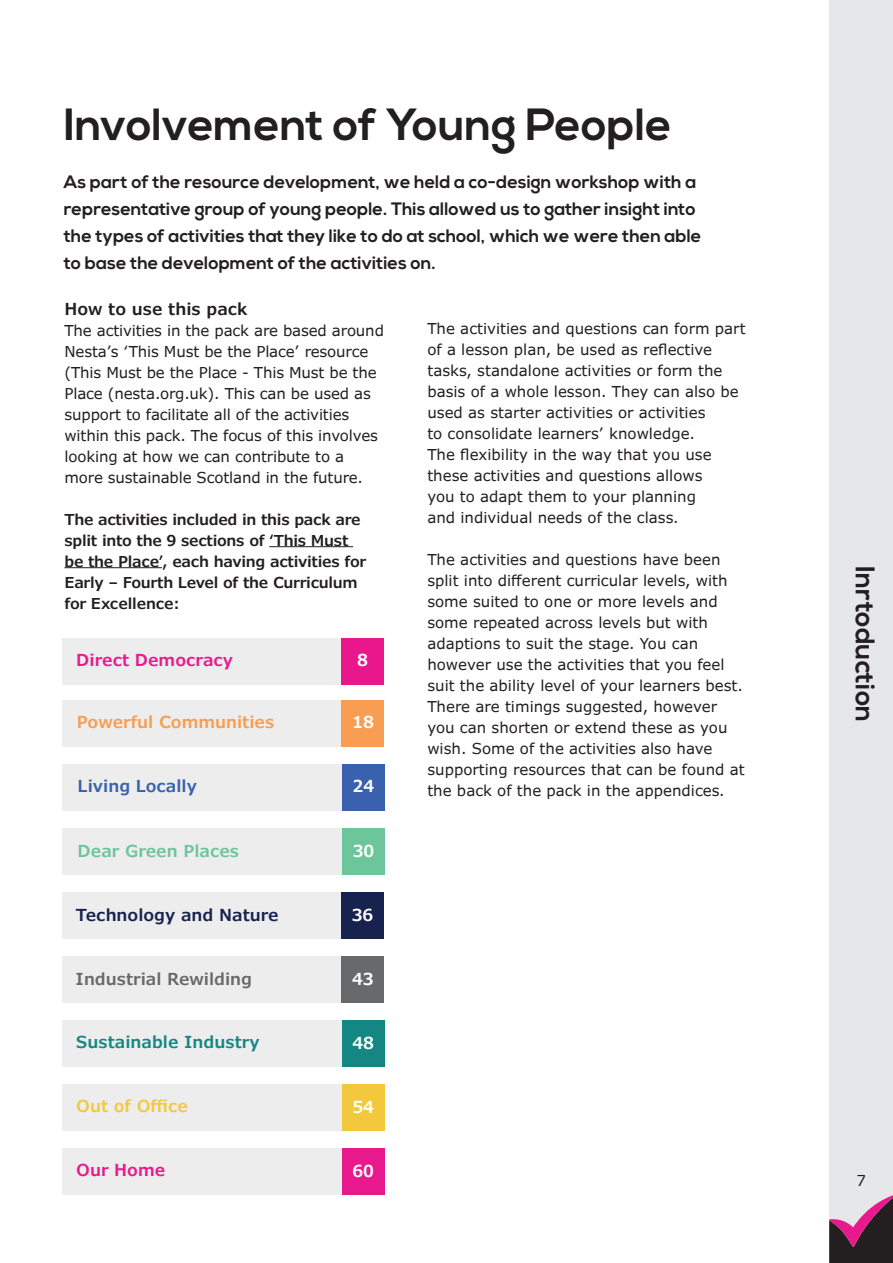
<style>
.page{position:relative;width:893px;height:1263px;background:#fff}
.page>*{position:absolute;margin:0;border:0;box-sizing:border-box;transform-origin:0 0}
.t1{font:700 45px "Nexa";color:#231f20}
.t2{font:700 27px "Nexa";color:#231f20}
.t3{font:700 18px/27px "Nexa";color:#231f20}
.t4{font:600 16.5px "Verdana Pro";color:#e8198c}
.t5{font:600 16.5px "Verdana Pro";color:#f89d51}
.t6{font:600 16.5px "Verdana Pro";color:#18224f}
.t7{font:600 16.5px "Verdana Pro";color:#68696a}
.t8{font:600 16.5px "Verdana Pro";color:#148783}
.t9{font:600 16.5px "Verdana Pro";color:#fff}
.t10{font:600 16.5px "Verdana Pro";color:#231f20}
.t11{font:600 16.5px "Verdana Pro";color:#6dc59b}
.t12{font:600 16.5px "Verdana Pro";color:#3961ad}
.t13{font:600 16.5px "Verdana Pro";color:#f3c83d}
.t14{font:15px/21px "Verdana Pro";color:#231f20}
.t15{font:600 15px/21px "Verdana Pro";letter-spacing:-.02em;color:#231f20}
</style>
<div class="page">
<div style="left:829px;top:0;width:64px;height:1263px;background:#e6e7e9"></div>
<svg style="left:829px;top:1195px;width:64px;height:68px"></svg>
<hr style="left:269px;top:546px;width:84px;height:1px;background:#231f20">
<hr style="left:64px;top:567px;width:98px;height:1px;background:#231f20">
<div style="left:63px;top:638px;width:321px;height:47px;background:#ecedec"></div>
<div style="left:341px;top:638px;width:43px;height:47px;background:#e9178b"></div>
<div style="left:63px;top:700px;width:321px;height:46px;background:#ecedec"></div>
<div style="left:342px;top:700px;width:42px;height:47px;background:#f89d51"></div>
<div style="left:63px;top:764px;width:321px;height:47px;background:#ecedec"></div>
<div style="left:342px;top:764px;width:43px;height:47px;background:#3961ad"></div>
<div style="left:63px;top:828px;width:321px;height:47px;background:#ecedec"></div>
<div style="left:342px;top:828px;width:43px;height:47px;background:#6dc59b"></div>
<div style="left:63px;top:892px;width:321px;height:47px;background:#ecedec"></div>
<div style="left:341px;top:892px;width:43px;height:47px;background:#18224f"></div>
<div style="left:63px;top:956px;width:321px;height:47px;background:#ecedec"></div>
<div style="left:342px;top:956px;width:42px;height:47px;background:#68696a"></div>
<div style="left:63px;top:1020px;width:321px;height:47px;background:#ecedec"></div>
<div style="left:342px;top:1020px;width:43px;height:47px;background:#148783"></div>
<div style="left:63px;top:1084px;width:321px;height:47px;background:#ecedec"></div>
<div style="left:342px;top:1084px;width:43px;height:47px;background:#f3c83d"></div>
<div style="left:63px;top:1148px;width:321px;height:47px;background:#ecedec"></div>
<div style="left:342px;top:1148px;width:43px;height:47px;background:#e8198c"></div>
<h1 class="t1" style="left:64px;top:99px;width:609px">Involvement of Young People</h1>
<p class="t3" style="left:64px;top:169px;width:639px">As part of the resource development, we held a co-design workshop with a representative group of young people. This allowed us to gather insight into the types of activities that they like to do at school, which we were then able to base the development of the activities on.</p>
<p class="t10" style="left:64px;top:298px;width:185px">How to use this pack</p>
<p class="t14" style="left:64px;top:320px;width:321px">The activities in the pack are based around Nesta’s ‘This Must be the Place’ resource (This Must be the Place - This Must be the Place (nesta.org.uk). This can be used as support to facilitate all of the activities within this pack. The focus of this involves looking at how we can contribute to a more sustainable Scotland in the future.</p>
<p class="t15" style="left:64px;top:509px;width:303px">The activities included in this pack are split into the 9 sections of ‘This Must be the Place’, each having activities for Early – Fourth Level of the Curriculum for Excellence:</p>
<p class="t4" style="left:76px;top:649px;width:158px">Direct Democracy</p>
<p class="t9" style="left:357px;top:649px;width:12px">8</p>
<p class="t5" style="left:77px;top:712px;width:199px">Powerful Communities</p>
<p class="t9" style="left:352px;top:712px;width:23px">18</p>
<p class="t12" style="left:78px;top:776px;width:121px">Living Locally</p>
<p class="t9" style="left:353px;top:776px;width:23px">24</p>
<p class="t11" style="left:78px;top:840px;width:163px">Dear Green Places</p>
<p class="t9" style="left:353px;top:840px;width:23px">30</p>
<p class="t6" style="left:76px;top:904px;width:204px">Technology and Nature</p>
<p class="t9" style="left:352px;top:904px;width:23px">36</p>
<p class="t7" style="left:76px;top:968px;width:178px">Industrial Rewilding</p>
<p class="t9" style="left:352px;top:968px;width:23px">43</p>
<p class="t8" style="left:76px;top:1031px;width:185px">Sustainable Industry</p>
<p class="t9" style="left:352px;top:1032px;width:23px">48</p>
<p class="t13" style="left:76px;top:1095px;width:113px">Out of Office</p>
<p class="t9" style="left:352px;top:1096px;width:23px">54</p>
<p class="t4" style="left:76px;top:1159px;width:90px">Our Home</p>
<p class="t9" style="left:352px;top:1160px;width:23px">60</p>
<p class="t14" style="left:427px;top:319px;width:320px">The activities and questions can form part of a lesson plan, be used as reflective tasks, standalone activities or form the basis of a whole lesson. They can also be used as starter activities or activities<br>to consolidate learners’ knowledge.<br>The flexibility in the way that you use these activities and questions allows<br>you to adapt them to your planning<br>and individual needs of the class.</p>
<p class="t14" style="left:427px;top:550px;width:319px">The activities and questions have been split into different curricular levels, with some suited to one or more levels and some repeated across levels but with adaptions to suit the stage. You can however use the activities that you feel suit the ability level of your learners best.<br>There are timings suggested, however you can shorten or extend these as you wish. Some of the activities also have supporting resources that can be found at the back of the pack in the appendices.</p>
<h2 class="t2" style="left:881px;top:566px;width:157px;rotate:90deg">Inrtoduction</h2>
<p class="t14" style="left:856px;top:1170px;width:11px">7</p>
</div>
